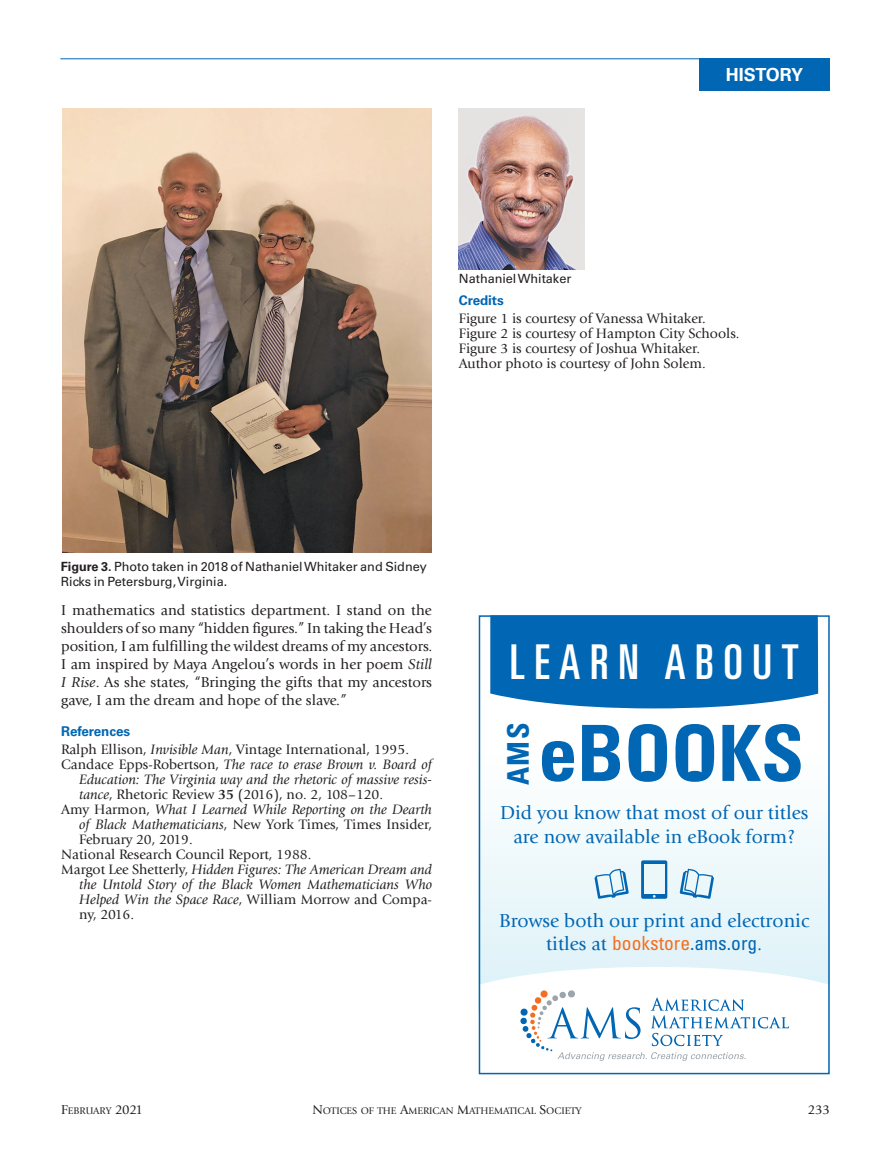
<style>
.page{position:relative;width:891px;height:1161px;background:#fff}
.page>*{position:absolute;margin:0;border:0;box-sizing:border-box;transform-origin:0 0}
.t1{font:700 condensed 77.55px "Univers LT Std";letter-spacing:-.005em;color:#0166b3}
.t2{font:ultra-condensed 48px "Univers LT Std";letter-spacing:.2em;color:#fff}
.t3{font:700 condensed 29.85px "Univers LT Std";color:#0166b3}
.t4{font:19.5px/23.4px "Giovanni Std";color:#0166b3;text-align:center}
.t5{font:700 18px "Univers LT Std";letter-spacing:-.01em;color:#fff}
.t6{font:15px/18px "Giovanni Std";color:#231f20;text-align:justify}
.t7{font:14.25px/15px "Giovanni Std";color:#231f20}
.t8{font:italic 14.25px "Giovanni Std";color:#231f20}
.t9{font:700 13.5px "Univers LT Std";letter-spacing:-.005em;color:#0166b3}
.t10{font:13.5px "Giovanni Std";color:#231f20}
.t11{font:12.75px/14.2px "Univers LT Std";letter-spacing:-.005em;color:#231f20}
.t12{font:10.05px "Giovanni Std";color:#231f20}
.s1{font-weight:700}
.s2{font-style:italic}
.s3{font-style:normal}
.s4{font-family:"Univers LT Std";font-stretch:condensed;color:#f36e21}
.s5{font-family:"Univers LT Std";font-stretch:condensed}
.s6{font-size:13.5px}
</style>
<div class="page">
<hr style="left:60px;top:58px;width:770px;height:1px;background:#0166b3">
<div style="left:699px;top:58px;width:131px;height:33px;background:#0166b3"></div>
<img style="left:62px;top:109px;width:369px;height:443px">
<img style="left:459px;top:108px;width:125px;height:161px">
<svg style="left:482px;top:759px;width:345px;height:208px"></svg>
<svg style="left:482px;top:967px;width:345px;height:94px"></svg>
<div style="left:490px;top:618px;width:328px;height:90px;background:#0166b3"></div>
<svg style="left:636px;top:731px;width:24px;height:44px"></svg>
<div style="left:684px;top:731px;width:24px;height:44px;background:#0166b3;border-radius:50%"></div>
<svg style="left:641px;top:733px;width:14px;height:40px"></svg>
<svg style="left:688px;top:733px;width:14px;height:40px"></svg>
<svg style="left:594px;top:869px;width:35px;height:30px"></svg>
<div style="left:641px;top:860px;width:26px;height:39px;background:#0166b3;border-radius:2px"></div>
<div style="left:644px;top:864px;width:21px;height:30px;background:#ecf7fa"></div>
<svg style="left:680px;top:869px;width:34px;height:30px"></svg>
<div style="left:479px;top:615px;width:351px;height:459px;border:2px solid #0166b3"></div>
<p class="t11" style="left:459px;top:271px;width:114px">Nathaniel Whitaker</p>
<p class="t5" style="left:726px;top:64px;width:79px">HISTORY</p>
<p class="t9" style="left:459px;top:292px;width:46px">Credits</p>
<p class="t7" style="left:459px;top:311px;width:282px">Figure 1 is courtesy of Vanessa Whitaker.<br>Figure 2 is courtesy of Hampton City Schools.<br>Figure 3 is courtesy of Joshua Whitaker.<br>Author photo is courtesy of John Solem.</p>
<p class="t11" style="left:61px;top:560px;width:367px"><span class="s1">Figure 3.</span> Photo taken in 2018 of Nathaniel Whitaker and Sidney<br>Ricks in Petersburg, Virginia.</p>
<p class="t6" style="left:61px;top:602px;width:373px">I mathematics and statistics department. I stand on the shoulders of so many “hidden figures.” In taking the Head’s position, I am fulfilling the wildest dreams of my ancestors.<br>I am inspired by Maya Angelou’s words in her poem <span class="s2">Still I Rise</span>. As she states, “Bringing the gifts that my ancestors gave, I am the dream and hope of the slave.”</p>
<p class="t9" style="left:61px;top:724px;width:70px">References</p>
<p class="t7" style="left:61px;top:742px;width:349px">Ralph Ellison, <span class="s2">Invisible Man</span>, Vintage International, 1995.</p>
<p class="t8" style="left:61px;top:757px;width:372px"><span class="s3">Candace Epps-Robertson,</span> The race to erase Brown v. Board of</p>
<p class="t8" style="left:79px;top:772px;width:354px">Education: The Virginia way and the rhetoric of massive resis-</p>
<p class="t7" style="left:79px;top:787px;width:305px"><span class="s2">tance</span>, Rhetoric Review <span class="s1">35</span> (2016), no. 2, 108–120.</p>
<p class="t8" style="left:61px;top:802px;width:372px"><span class="s3">Amy Harmon,</span> What I Learned While Reporting on the Dearth</p>
<p class="t7" style="left:79px;top:817px;width:354px"><span class="s2">of Black Mathematicians</span>, New York Times, Times Insider,</p>
<p class="t7" style="left:79px;top:832px;width:115px">February 20, 2019.</p>
<p class="t7" style="left:61px;top:847px;width:252px">National Research Council Report, 1988.</p>
<p class="t8" style="left:61px;top:861px;width:372px"><span class="s3">Margot Lee Shetterly,</span> Hidden Figures: The American Dream and</p>
<p class="t8" style="left:79px;top:876px;width:354px">the Untold Story of the Black Women Mathematicians Who</p>
<p class="t7" style="left:79px;top:892px;width:354px"><span class="s2">Helped Win the Space Race</span>, William Morrow and Compa-</p>
<p class="t7" style="left:79px;top:907px;width:56px">ny, 2016.</p>
<h2 class="t2" style="left:510px;top:634px;width:290px">LEARN ABOUT</h2>
<h3 class="t3" style="left:500px;top:785px;width:64px;rotate:-90deg">AMS</h3>
<h1 class="t1" style="left:539px;top:706px;width:267px">eBOOKS</h1>
<h3 class="t4" style="left:500px;top:801px;width:310px">Did you know that most of our titles are now available in eBook form?</h3>
<h3 class="t4" style="left:499px;top:909px;width:312px">Browse both our print and electronic titles at <span class="s4">bookstore</span><span class="s5">.ams.org</span>.</h3>
<p class="t12" style="left:61px;top:1105px;width:83px"><span class="s6">F</span>EBRUARY <span class="s6">2021</span></p>
<p class="t12" style="left:312px;top:1105px;width:271px"><span class="s6">N</span>OTICES OF THE <span class="s6">A</span>MERICAN <span class="s6">M</span>ATHEMATICAL <span class="s6">S</span>OCIETY</p>
<p class="t10" style="left:808px;top:1102px;width:24px">233</p>
</div>
